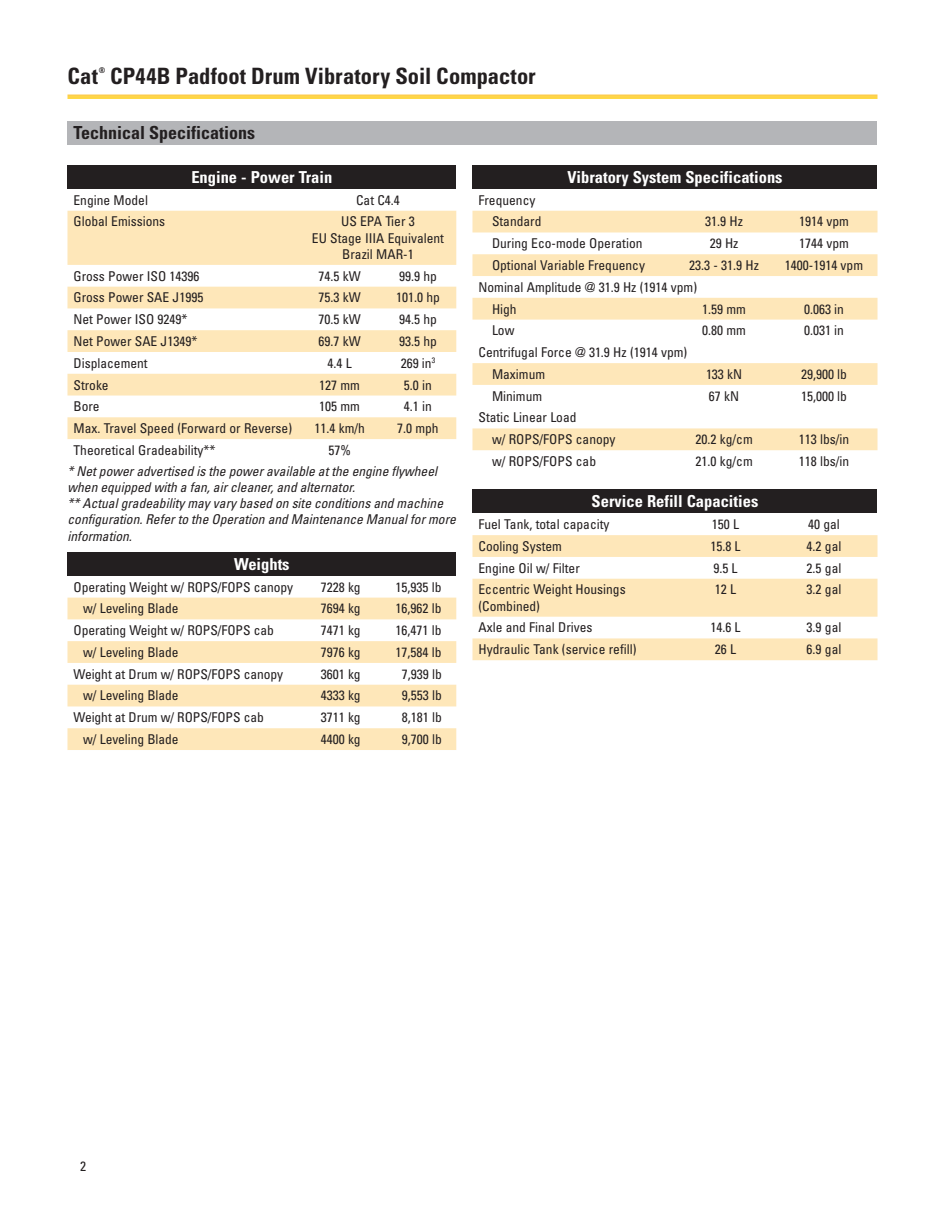
<style>
.page{position:relative;width:945px;height:1215px;background:#fff}
.page>*{position:absolute;margin:0;border:0;box-sizing:border-box;transform-origin:0 0}
.BackCover-SH{font:700 condensed 22.5px "Univers LT Std";letter-spacing:.005em;color:#231f20}
.MH{font:700 condensed 18px "Univers LT Std";color:#231f20}
.t1{font:700 condensed 16.5px "Univers LT Std";color:#fff}
.t2{font:condensed 13.5px/16.2px "Univers LT Std";color:#231f20}
.t3{font:italic condensed 13.5px/16.2px "Univers LT Std";color:#231f20}
.BackCover-SH-2{font:700 condensed 7.8px "Univers LT Std";color:#231f20}
.s1{font-style:inherit}
</style>
<div class="page">
<div style="left:472px;top:165px;width:406px;height:24px;background:#231f20"></div>
<svg style="left:472px;top:211px;width:406px;height:239px"></svg>
<div style="left:472px;top:489px;width:406px;height:24px;background:#231f20"></div>
<svg style="left:472px;top:535px;width:406px;height:125px;fill:#fee7b9"></svg>
<div style="left:68px;top:122px;width:810px;height:23px;background:#b4b5b8"></div>
<div style="left:68px;top:165px;width:388px;height:24px;background:#231f20"></div>
<svg style="left:68px;top:211px;width:388px;height:228px;fill:#fee7b9"></svg>
<div style="left:68px;top:552px;width:388px;height:24px;background:#231f20"></div>
<svg style="left:68px;top:598px;width:388px;height:152px;fill:#fee7b9"></svg>
<p class="BackCover-SH" style="left:68px;top:62px;width:32px">Cat</p>
<p class="BackCover-SH-2" style="left:99px;top:66px;width:8px">®</p>
<p class="BackCover-SH" style="left:110px;top:62px;width:427px">CP44B Padfoot Drum Vibratory Soil Compactor</p>
<p class="MH" style="left:74px;top:122px;width:183px">Technical Specifications</p>
<p class="t1" style="left:191px;top:167px;width:143px">Engine - Power Train</p>
<p class="t2" style="left:74px;top:192px;width:76px">Engine Model</p>
<p class="t2" style="left:356px;top:192px;width:45px">Cat C4.4</p>
<p class="t2" style="left:74px;top:213px;width:93px">Global Emissions</p>
<p class="t2" style="left:341px;top:213px;width:75px">US EPA Tier 3</p>
<p class="t2" style="left:312px;top:230px;width:134px;text-align:center">EU Stage IIIA Equivalent<br>Brazil MAR-1</p>
<p class="t2" style="left:74px;top:268px;width:128px">Gross Power ISO 14396</p>
<p class="t2" style="left:319px;top:268px;width:44px">74.5 kW</p>
<p class="t2" style="left:399px;top:268px;width:39px">99.9 hp</p>
<p class="t2" style="left:74px;top:289px;width:131px">Gross Power SAE J1995</p>
<p class="t2" style="left:319px;top:289px;width:44px">75.3 kW</p>
<p class="t2" style="left:396px;top:289px;width:45px">101.0 hp</p>
<p class="t2" style="left:74px;top:311px;width:116px">Net Power ISO 9249*</p>
<p class="t2" style="left:319px;top:311px;width:44px">70.5 kW</p>
<p class="t2" style="left:399px;top:311px;width:39px">94.5 hp</p>
<p class="t2" style="left:74px;top:333px;width:125px">Net Power SAE J1349*</p>
<p class="t2" style="left:319px;top:333px;width:44px">69.7 kW</p>
<p class="t2" style="left:399px;top:333px;width:39px">93.5 hp</p>
<p class="t2" style="left:74px;top:355px;width:76px">Displacement</p>
<p class="t2" style="left:328px;top:355px;width:26px">4.4 L</p>
<p class="t2" style="left:401px;top:355px;width:36px">269 in<sup>3</sup></p>
<p class="t2" style="left:74px;top:376px;width:37px">Stroke</p>
<p class="t2" style="left:319px;top:376px;width:42px">127 mm</p>
<p class="t2" style="left:404px;top:376px;width:30px">5.0 in</p>
<p class="t2" style="left:74px;top:398px;width:28px">Bore</p>
<p class="t2" style="left:319px;top:398px;width:42px">105 mm</p>
<p class="t2" style="left:404px;top:398px;width:30px">4.1 in</p>
<p class="t2" style="left:74px;top:420px;width:220px">Max. Travel Speed (Forward or Reverse)</p>
<p class="t2" style="left:314px;top:420px;width:52px">11.4 km/h</p>
<p class="t2" style="left:397px;top:420px;width:43px">7.0 mph</p>
<p class="t2" style="left:74px;top:442px;width:144px">Theoretical Gradeability**</p>
<p class="t2" style="left:328px;top:442px;width:24px">57%</p>
<p class="t3" style="left:68px;top:463px;width:375px">*Netpoweradvertised isthe poweravailable atthe engine flywheel when equipped with a fan,aircleaner,and alternator.</p>
<p class="t3" style="left:68px;top:495px;width:381px">**Actualgradeabilitymayvarybased on site conditionsand machine</p>
<p class="t3" style="left:68px;top:511px;width:394px">configuration.Referto the Operation and Maintenance Manualformore</p>
<p class="t3" style="left:68px;top:528px;width:70px">information.</p>
<p class="t1" style="left:234px;top:554px;width:57px">Weights</p>
<p class="t2" style="left:74px;top:579px;width:221px">Operating Weight w/ ROPS/FOPS canopy</p>
<p class="t2" style="left:321px;top:579px;width:42px">7228 kg</p>
<p class="t2" style="left:395px;top:579px;width:48px">15,935 lb</p>
<p class="t2" style="left:83px;top:600px;width:97px">w/ Leveling Blade</p>
<p class="t2" style="left:321px;top:600px;width:42px">7694 kg</p>
<p class="t2" style="left:395px;top:600px;width:48px">16,962 lb</p>
<p class="t2" style="left:74px;top:622px;width:202px">Operating Weight w/ ROPS/FOPS cab</p>
<p class="t2" style="left:321px;top:622px;width:42px">7471 kg</p>
<p class="t2" style="left:395px;top:622px;width:48px">16,471 lb</p>
<p class="t2" style="left:83px;top:644px;width:97px">w/ Leveling Blade</p>
<p class="t2" style="left:321px;top:644px;width:42px">7976 kg</p>
<p class="t2" style="left:395px;top:644px;width:48px">17,584 lb</p>
<p class="t2" style="left:74px;top:666px;width:211px">Weight at Drum w/ ROPS/FOPS canopy</p>
<p class="t2" style="left:321px;top:666px;width:42px">3601 kg</p>
<p class="t2" style="left:402px;top:666px;width:42px">7,939 lb</p>
<p class="t2" style="left:83px;top:687px;width:97px">w/ Leveling Blade</p>
<p class="t2" style="left:321px;top:687px;width:42px">4333 kg</p>
<p class="t2" style="left:402px;top:687px;width:42px">9,553 lb</p>
<p class="t2" style="left:74px;top:709px;width:192px">Weight at Drum w/ ROPS/FOPS cab</p>
<p class="t2" style="left:321px;top:709px;width:42px">3711 kg</p>
<p class="t2" style="left:402px;top:709px;width:42px">8,181 lb</p>
<p class="t2" style="left:83px;top:731px;width:97px">w/ Leveling Blade</p>
<p class="t2" style="left:321px;top:731px;width:42px">4400 kg</p>
<p class="t2" style="left:402px;top:731px;width:42px">9,700 lb</p>
<p class="t1" style="left:567px;top:167px;width:217px">Vibratory System Specifications</p>
<p class="t2" style="left:478px;top:192px;width:58px">Frequency</p>
<p class="t2" style="left:492px;top:213px;width:51px">Standard</p>
<p class="t2" style="left:705px;top:213px;width:39px">31.9 Hz</p>
<p class="t2" style="left:799px;top:213px;width:51px">1914 vpm</p>
<p class="t2" style="left:492px;top:235px;width:152px">During Eco-mode Operation</p>
<p class="t2" style="left:710px;top:235px;width:30px">29 Hz</p>
<p class="t2" style="left:799px;top:235px;width:51px">1744 vpm</p>
<p class="t2" style="left:492px;top:257px;width:155px">Optional Variable Frequency</p>
<p class="t2" style="left:689px;top:257px;width:71px">23.3 - 31.9 Hz</p>
<p class="t2" style="left:785px;top:257px;width:80px">1400-1914 vpm</p>
<p class="t2" style="left:478px;top:279px;width:220px">Nominal Amplitude @ 31.9 Hz (1914 vpm)</p>
<p class="t2" style="left:492px;top:301px;width:26px">High</p>
<p class="t2" style="left:702px;top:301px;width:45px">1.59 mm</p>
<p class="t2" style="left:804px;top:301px;width:42px">0.063 in</p>
<p class="t2" style="left:492px;top:322px;width:24px">Low</p>
<p class="t2" style="left:702px;top:322px;width:45px">0.80 mm</p>
<p class="t2" style="left:804px;top:322px;width:42px">0.031 in</p>
<p class="t2" style="left:478px;top:344px;width:210px">Centrifugal Force @ 31.9 Hz (1914 vpm)</p>
<p class="t2" style="left:492px;top:366px;width:55px">Maximum</p>
<p class="t2" style="left:706px;top:366px;width:38px">133 kN</p>
<p class="t2" style="left:801px;top:366px;width:48px">29,900 lb</p>
<p class="t2" style="left:492px;top:388px;width:52px">Minimum</p>
<p class="t2" style="left:709px;top:388px;width:32px">67 kN</p>
<p class="t2" style="left:801px;top:388px;width:48px">15,000 lb</p>
<p class="t2" style="left:478px;top:409px;width:100px">Static Linear Load</p>
<p class="t2" style="left:492px;top:431px;width:125px">w/ ROPS/FOPS canopy</p>
<p class="t2" style="left:696px;top:431px;width:59px">20.2 kg/cm</p>
<p class="t2" style="left:799px;top:431px;width:52px"><span class="s1">113</span> lbs/in</p>
<p class="t2" style="left:492px;top:453px;width:106px">w/ ROPS/FOPS cab</p>
<p class="t2" style="left:696px;top:453px;width:59px">21.0 kg/cm</p>
<p class="t2" style="left:799px;top:453px;width:52px"><span class="s1">118</span> lbs/in</p>
<p class="t1" style="left:592px;top:491px;width:168px">Service Refill Capacities</p>
<p class="t2" style="left:478px;top:516px;width:133px">Fuel Tank, total capacity</p>
<p class="t2" style="left:712px;top:516px;width:29px">150 L</p>
<p class="t2" style="left:808px;top:516px;width:33px">40 gal</p>
<p class="t2" style="left:478px;top:538px;width:85px">Cooling System</p>
<p class="t2" style="left:710px;top:538px;width:32px">15.8 L</p>
<p class="t2" style="left:807px;top:538px;width:36px">4.2 gal</p>
<p class="t2" style="left:478px;top:560px;width:103px">Engine Oil w/ Filter</p>
<p class="t2" style="left:713px;top:560px;width:26px">9.5 L</p>
<p class="t2" style="left:807px;top:560px;width:36px">2.5 gal</p>
<p class="t2" style="left:478px;top:581px;width:149px">Eccentric Weight Housings (Combined)</p>
<p class="t2" style="left:715px;top:581px;width:23px">12 L</p>
<p class="t2" style="left:807px;top:581px;width:36px">3.2 gal</p>
<p class="t2" style="left:478px;top:619px;width:116px">Axle and Final Drives</p>
<p class="t2" style="left:710px;top:619px;width:32px">14.6 L</p>
<p class="t2" style="left:807px;top:619px;width:36px">3.9 gal</p>
<p class="t2" style="left:478px;top:641px;width:160px">Hydraulic Tank (service refill)</p>
<p class="t2" style="left:715px;top:641px;width:23px">26 L</p>
<p class="t2" style="left:807px;top:641px;width:36px">6.9 gal</p>
<p class="t2" style="left:80px;top:1158px;width:7px">2</p>
</div>
